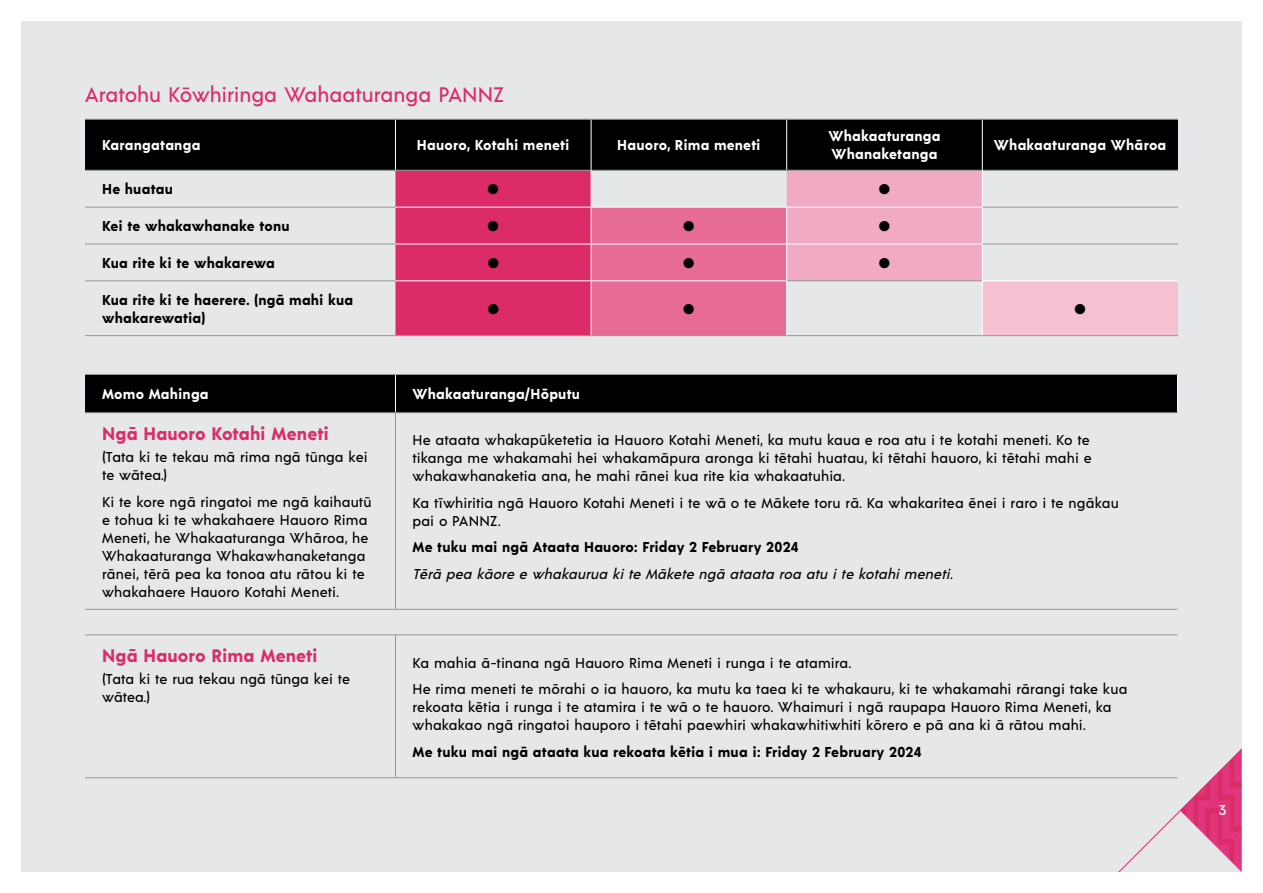
<style>
.page{position:relative;width:1263px;height:893px;background:#fff}
.page>*{position:absolute;margin:0;border:0;box-sizing:border-box;transform-origin:0 0}
.t1{font:500 21px "Acre";color:#db2b69}
.t2{font:700 18px "Acre";letter-spacing:.005em;color:#db2b69}
.t3{font:500 14.25px/18px "Acre";letter-spacing:.01em;color:#000}
.t4{font:700 14.25px/18px "Acre";letter-spacing:.015em;color:#000}
.t5{font:700 14.25px/18px "Acre";letter-spacing:.015em;color:#fff}
.t6{font:italic 500 14.25px "Acre";color:#000}
.t7{font:14.25px "Zapf Dingbats ITC";color:#000}
.t8{font:500 14.25px "Acre";color:#fff}
</style>
<div class="page">
<div style="left:21px;top:21px;width:1221px;height:851px;background:#e6e7e8"></div>
<div style="left:85px;top:120px;width:1093px;height:50px;background:#000"></div>
<svg style="left:395px;top:171px;width:587px;height:164px"></svg>
<div style="left:982px;top:281px;width:196px;height:55px;background:#f4c0d2"></div>
<hr style="left:85px;top:119px;width:310px;height:1px;background:#939598">
<hr style="left:395px;top:119px;width:196px;height:1px;background:#939598">
<hr style="left:591px;top:119px;width:196px;height:1px;background:#939598">
<hr style="left:787px;top:119px;width:195px;height:1px;background:#939598">
<hr style="left:982px;top:119px;width:196px;height:1px;background:#939598">
<hr style="left:85px;top:170px;width:310px;height:1px;background:#939598">
<hr style="left:395px;top:170px;width:196px;height:1px;background:#939598">
<hr style="left:591px;top:170px;width:196px;height:1px;background:#939598">
<hr style="left:787px;top:170px;width:195px;height:1px;background:#939598">
<hr style="left:983px;top:170px;width:195px;height:1px;background:#939598">
<hr style="left:85px;top:335px;width:310px;height:1px;background:#939598">
<hr style="left:395px;top:335px;width:196px;height:1px;background:#939598">
<hr style="left:591px;top:335px;width:196px;height:1px;background:#939598">
<hr style="left:787px;top:335px;width:195px;height:1px;background:#939598">
<hr style="left:982px;top:335px;width:196px;height:1px;background:#939598">
<hr style="left:395px;top:120px;width:1px;height:50px;background:#fff">
<hr style="left:591px;top:120px;width:1px;height:50px;background:#fff">
<hr style="left:786px;top:120px;width:1px;height:50px;background:#fff">
<hr style="left:85px;top:207px;width:310px;height:1px;background:#939598">
<hr style="left:85px;top:244px;width:310px;height:1px;background:#939598">
<hr style="left:85px;top:280px;width:310px;height:1px;background:#939598">
<hr style="left:395px;top:207px;width:196px;height:1px;background:#fff">
<hr style="left:591px;top:207px;width:196px;height:1px;background:#fff">
<hr style="left:787px;top:207px;width:196px;height:1px;background:#fff">
<hr style="left:395px;top:244px;width:196px;height:1px;background:#fff">
<hr style="left:591px;top:244px;width:196px;height:1px;background:#fff">
<hr style="left:787px;top:244px;width:196px;height:1px;background:#fff">
<hr style="left:395px;top:280px;width:196px;height:1px;background:#fff">
<hr style="left:591px;top:280px;width:196px;height:1px;background:#fff">
<hr style="left:982px;top:280px;width:196px;height:1px;background:#fff">
<hr style="left:591px;top:170px;width:1px;height:37px;background:#fff">
<hr style="left:982px;top:170px;width:1px;height:37px;background:#fff">
<hr style="left:591px;top:208px;width:1px;height:36px;background:#fff">
<hr style="left:786px;top:208px;width:1px;height:36px;background:#fff">
<hr style="left:591px;top:244px;width:1px;height:36px;background:#fff">
<hr style="left:786px;top:244px;width:1px;height:36px;background:#fff">
<hr style="left:591px;top:281px;width:1px;height:54px;background:#fff">
<hr style="left:786px;top:281px;width:1px;height:54px;background:#fff">
<hr style="left:982px;top:120px;width:1px;height:50px;background:#fff">
<hr style="left:982px;top:208px;width:1px;height:36px;background:#fff">
<hr style="left:982px;top:244px;width:1px;height:36px;background:#fff">
<hr style="left:982px;top:281px;width:1px;height:54px;background:#fff">
<hr style="left:983px;top:207px;width:195px;height:1px;background:#939598">
<hr style="left:983px;top:244px;width:195px;height:1px;background:#939598">
<hr style="left:787px;top:280px;width:195px;height:1px;background:#939598">
<div style="left:85px;top:375px;width:1092px;height:37px;background:#000"></div>
<hr style="left:85px;top:374px;width:310px;height:1px;background:#939598">
<hr style="left:395px;top:374px;width:783px;height:1px;background:#939598">
<hr style="left:85px;top:412px;width:310px;height:1px;background:#939598">
<hr style="left:395px;top:412px;width:783px;height:1px;background:#939598">
<hr style="left:85px;top:777px;width:310px;height:1px;background:#939598">
<hr style="left:395px;top:777px;width:782px;height:1px;background:#939598">
<hr style="left:395px;top:375px;width:1px;height:37px;background:#fff">
<hr style="left:1177px;top:375px;width:1px;height:37px;background:#fff">
<hr style="left:395px;top:413px;width:1px;height:196px;background:#939598">
<hr style="left:395px;top:635px;width:1px;height:142px;background:#939598">
<hr style="left:85px;top:609px;width:310px;height:1px;background:#939598">
<hr style="left:395px;top:609px;width:782px;height:1px;background:#939598">
<hr style="left:85px;top:634px;width:310px;height:1px;background:#939598">
<hr style="left:395px;top:634px;width:782px;height:1px;background:#939598">
<svg style="left:1080px;top:748px;width:162px;height:124px"></svg>
<h1 class="t1" style="left:85px;top:80px;width:420px">Aratohu Kōwhiringa Wahaaturanga PANNZ</h1>
<p class="t5" style="left:102px;top:135px;width:100px">Karangatanga</p>
<p class="t5" style="left:417px;top:135px;width:154px">Hauoro, Kotahi meneti</p>
<p class="t5" style="left:617px;top:135px;width:145px">Hauoro, Rima meneti</p>
<p class="t5" style="left:828px;top:126px;width:114px">Whakaaturanga<br>Whanaketanga</p>
<p class="t5" style="left:994px;top:135px;width:174px">Whakaaturanga Whāroa</p>
<p class="t4" style="left:102px;top:179px;width:72px">He huatau</p>
<p class="t7" style="left:488px;top:182px;width:13px">●</p>
<p class="t7" style="left:879px;top:182px;width:13px">●</p>
<p class="t4" style="left:102px;top:216px;width:189px">Kei te whakawhanake tonu</p>
<p class="t7" style="left:488px;top:219px;width:13px">●</p>
<p class="t7" style="left:683px;top:219px;width:13px">●</p>
<p class="t7" style="left:879px;top:219px;width:13px">●</p>
<p class="t4" style="left:102px;top:253px;width:174px">Kua rite ki te whakarewa</p>
<p class="t7" style="left:488px;top:256px;width:13px">●</p>
<p class="t7" style="left:683px;top:256px;width:13px">●</p>
<p class="t7" style="left:879px;top:256px;width:13px">●</p>
<p class="t4" style="left:102px;top:290px;width:253px">Kua rite ki te haerere. (ngā mahi kua whakarewatia)</p>
<p class="t7" style="left:488px;top:302px;width:13px">●</p>
<p class="t7" style="left:683px;top:302px;width:13px">●</p>
<p class="t7" style="left:1074px;top:302px;width:13px">●</p>
<p class="t5" style="left:102px;top:384px;width:108px">Momo Mahinga</p>
<p class="t5" style="left:412px;top:384px;width:169px">Whakaaturanga/Hōputu</p>
<p class="t2" style="left:102px;top:421px;width:228px">Ngā Hauoro Kotahi Meneti</p>
<p class="t3" style="left:102px;top:447px;width:267px;line-height:17.5px">(Tata ki te tekau mā rima ngā tūnga kei te wātea.)</p>
<p class="t3" style="left:102px;top:492px;width:271px">Ki te kore ngā ringatoi me ngā kaihautū e tohua ki te whakahaere Hauoro Rima Meneti, he Whakaaturanga Whāroa, he Whakaaturanga Whakawhanaketanga rānei, tērā pea ka tonoa atu rātou ki te whakahaere Hauoro Kotahi Meneti.</p>
<p class="t3" style="left:412px;top:430px;width:681px">He ataata whakapūketetia ia Hauoro Kotahi Meneti, ka mutu kaua e roa atu i te kotahi meneti. Ko te tikanga me whakamahi hei whakamāpura aronga ki tētahi huatau, ki tētahi hauoro, ki tētahi mahi e whakawhanaketia ana, he mahi rānei kua rite kia whakaatuhia.</p>
<p class="t3" style="left:412px;top:493px;width:708px">Ka tīwhiritia ngā Hauoro Kotahi Meneti i te wā o te Mākete toru rā. Ka whakaritea ēnei i raro i te ngākau pai o PANNZ.</p>
<p class="t4" style="left:412px;top:537px;width:388px">Me tuku mai ngā Ataata Hauoro: Friday 2 February 2024</p>
<p class="t6" style="left:412px;top:564px;width:545px">Tērā pea kāore e whakaurua ki te Mākete ngā ataata roa atu i te kotahi meneti.</p>
<p class="t2" style="left:102px;top:643px;width:217px">Ngā Hauoro Rima Meneti</p>
<p class="t3" style="left:102px;top:669px;width:250px;line-height:17.5px">(Tata ki te rua tekau ngā tūnga kei te wātea.)</p>
<p class="t3" style="left:412px;top:648px;width:716px;line-height:26.5px">Ka mahia ā-tinana ngā Hauoro Rima Meneti i runga i te atamira.<br>He rima meneti te mōrahi o ia hauoro, ka mutu ka taea ki te whakauru, ki te whakamahi rārangi take kua</p>
<p class="t3" style="left:412px;top:697px;width:700px">rekoata kētia i runga i te atamira i te wā o te hauoro. Whaimuri i ngā raupapa Hauoro Rima Meneti, ka whakakao ngā ringatoi hauporo i tētahi paewhiri whakawhitiwhiti kōrero e pā ana ki ā rātou mahi.</p>
<p class="t4" style="left:412px;top:741px;width:510px">Me tuku mai ngā ataata kua rekoata kētia i mua i: Friday 2 February 2024</p>
<p class="t8" style="left:1218px;top:800px;width:9px">3</p>
</div>
